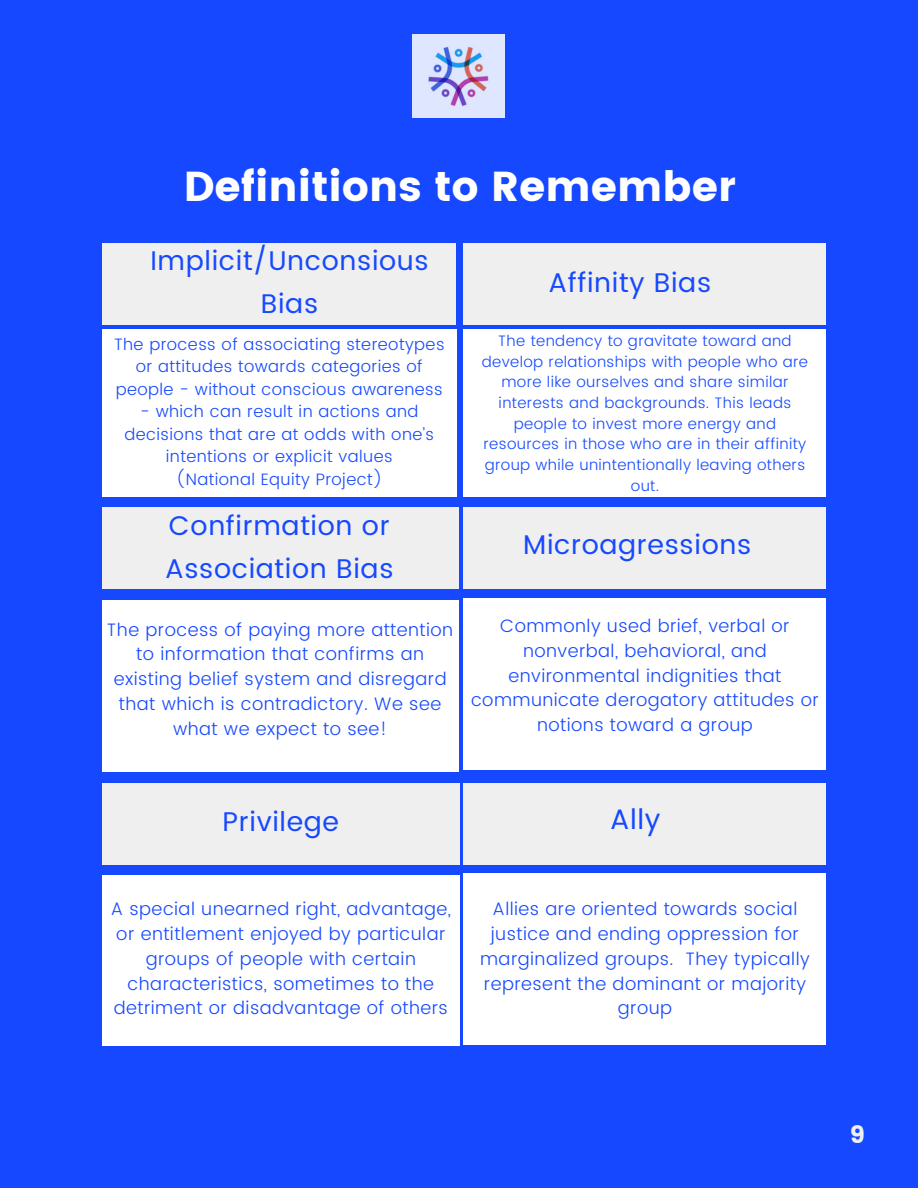
<style>
.page{position:relative;width:918px;height:1188px;background:#1649ff}
.page>*{position:absolute;margin:0;border:0;box-sizing:border-box;transform-origin:0 0}
.t1{font:41.85px "Poppins";color:#fff}
.t2{font:28.05px "Poppins";color:#1649ff}
.t3{font:27px/42.8px "Poppins";letter-spacing:.025em;color:#1649ff;text-align:center}
.t4{font:24px "Poppins";color:#efefef}
.t5{font:300 18px/24.8px "Poppins";letter-spacing:.025em;color:#1649ff;text-align:center}
.t6{font:300 16.5px/22.5px "Poppins";letter-spacing:.025em;color:#1649ff;text-align:center}
.t7{font:300 15.15px/20.7px "Poppins";letter-spacing:.025em;color:#1649ff;text-align:center}
</style>
<div class="page">
<div style="left:102px;top:329px;width:355px;height:167px;background:#fff"></div>
<div style="left:102px;top:243px;width:354px;height:82px;background:#efefef"></div>
<div style="left:464px;top:329px;width:362px;height:167px;background:#fff"></div>
<div style="left:464px;top:243px;width:362px;height:82px;background:#efefef"></div>
<div style="left:464px;top:783px;width:362px;height:81px;background:#efefef"></div>
<div style="left:102px;top:600px;width:356px;height:172px;background:#fff"></div>
<div style="left:102px;top:508px;width:356px;height:81px;background:#efefef"></div>
<img style="left:412px;top:35px;width:93px;height:82px">
<div style="left:464px;top:599px;width:362px;height:171px;background:#fff"></div>
<div style="left:464px;top:508px;width:362px;height:81px;background:#efefef"></div>
<div style="left:102px;top:875px;width:358px;height:171px;background:#fff"></div>
<div style="left:102px;top:783px;width:358px;height:81px;background:#efefef"></div>
<div style="left:464px;top:873px;width:362px;height:172px;background:#fff"></div>
<p class="t1" style="left:184px;top:162px;width:554px">Definitions to Remember</p>
<h1 class="t3" style="left:150px;top:240px;width:280px">Implicit/Unconsious<br>Bias</h1>
<h3 class="t6" style="left:114px;top:333px;width:332px">The process of associating stereotypes or attitudes towards categories of people - without conscious awareness</h3>
<h3 class="t6" style="left:125px;top:400px;width:311px">- which can result in actions and decisions that are at odds with one’s intentions or explicit values (National Equity Project)</h3>
<h3 class="t3" style="left:165px;top:504px;width:230px;text-align:left">Confirmation or<br>Association Bias</h3>
<h2 class="t3" style="left:549px;top:261px;width:164px">Affinity Bias</h2>
<h2 class="t7" style="left:482px;top:330px;width:328px">The tendency to gravitate toward and develop relationships with people who are more like ourselves and share similar interests and backgrounds. This leads people to invest more energy and resources in those who are in their affinity group while unintentionally leaving others out.</h2>
<p class="t3" style="left:523px;top:524px;width:230px">Microagressions</p>
<h3 class="t5" style="left:107px;top:617px;width:348px">The process of paying more attention to information that confirms an existing belief system and disregard that which is contradictory. We see what we expect to see!</h3>
<h2 class="t5" style="left:471px;top:614px;width:349px">Commonly used brief, verbal or nonverbal, behavioral, and environmental indignities that communicate derogatory attitudes or notions toward a group</h2>
<h2 class="t3" style="left:223px;top:800px;width:118px">Privilege</h2>
<h2 class="t2" style="left:610px;top:803px;width:52px">Ally</h2>
<h3 class="t5" style="left:111px;top:897px;width:341px">A special unearned right, advantage, or entitlement enjoyed by particular groups of people with certain characteristics, sometimes to the detriment or disadvantage of others</h3>
<h2 class="t5" style="left:480px;top:897px;width:331px">Allies are oriented towards social justice and ending oppression for marginalized groups. They typically represent the dominant or majority group</h2>
<h3 class="t4" style="left:850px;top:1121px;width:17px">9</h3>
</div>
